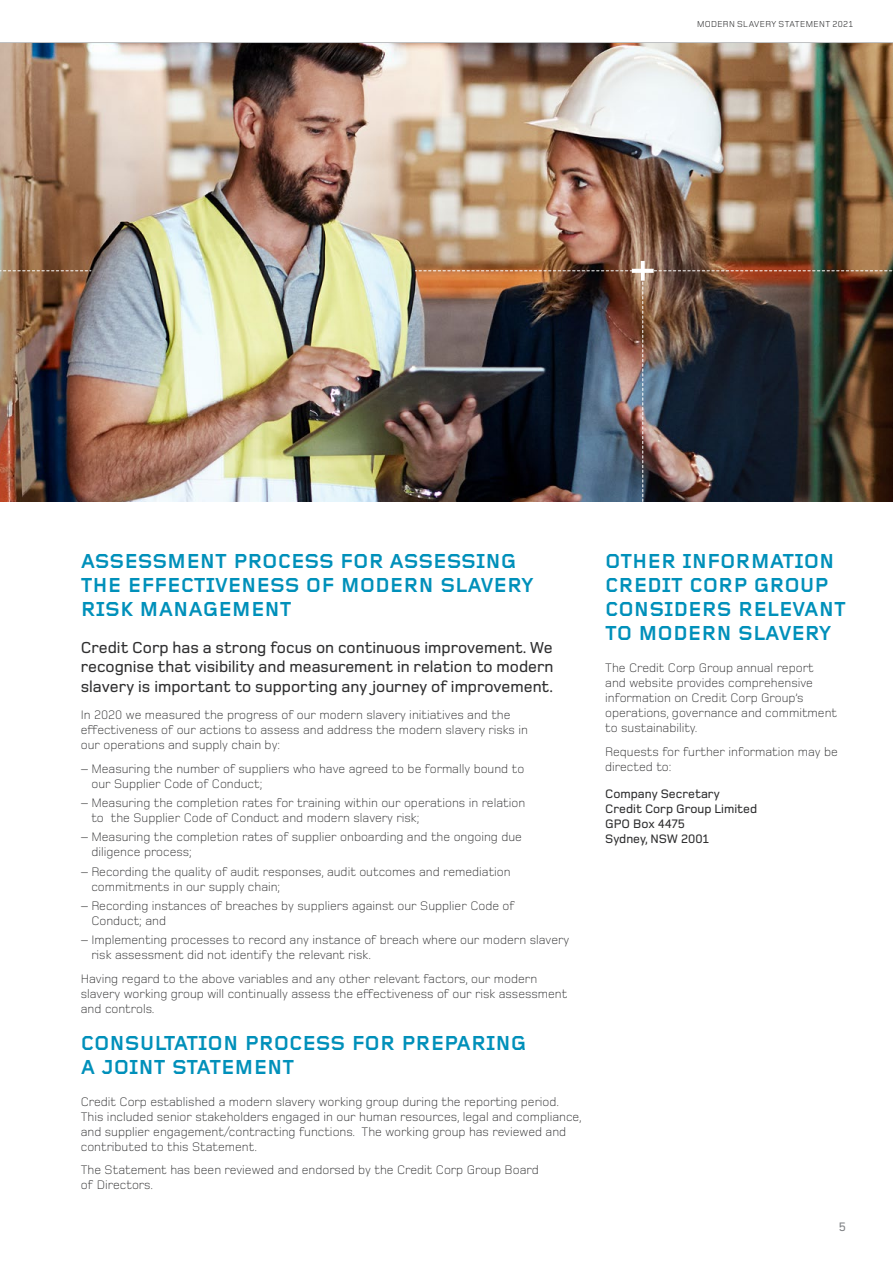
<style>
.page{position:relative;width:893px;height:1263px;background:#fff}
.page>*{position:absolute;margin:0;border:0;box-sizing:border-box;transform-origin:0 0}
.t1{font:700 21px/24px "Foundry Gridnik";color:#0090ba}
.t2{font:500 16.5px/19.5px "Foundry Monoline OT3";color:#2e2e2f;text-align:justify}
.t3{font:300 12.75px/15px "Foundry Monoline OT3";color:#2e2e2f}
.t4{font:500 12.75px/15px "Foundry Monoline OT3";color:#2e2e2f}
.t5{font:500 12.75px "Foundry Monoline OT3";color:#808285}
.t6{font:9px "Foundry Monoline OT3";letter-spacing:.03em;color:#2e2e2f}
.s1{font-size:13.5px}
</style>
<div class="page">
<img style="left:0;top:43px;width:893px;height:459px">
<hr style="left:0;top:42px;width:893px;height:1px;background:#c0c2c4">
<svg style="left:0;top:270px;width:91px;height:1px"></svg>
<img style="left:415px;top:261px;width:478px;height:240px">
<p class="t6" style="left:697px;top:18px;width:157px">MODERN SLAVERY STATEMENT 2021</p>
<h1 class="t1" style="left:81px;top:550px;width:454px">ASSESSMENT PROCESS FOR ASSESSING<br>THE EFFECTIVENESS OF MODERN SLAVERY<br>RISK MANAGEMENT</h1>
<p class="t2" style="left:81px;top:636px;width:474px">Credit Corp has a strong focus on continuous improvement. We recognise that visibility and measurement in relation to modern slavery is important to supporting any journey of improvement.</p>
<p class="t3" style="left:81px;top:707px;width:449px">In 2020 we measured the progress of our modern slavery initiatives and the effectiveness of our actions to assess and address the modern slavery risks in our operations and supply chain by:</p>
<p class="t3" style="left:91px;top:760px;width:434px;text-indent:-11px"><span class="s1">–</span> Measuring the number of suppliers who have agreed to be formally bound to our Supplier Code of Conduct;</p>
<p class="t3" style="left:91px;top:794px;width:435px;text-indent:-11px"><span class="s1">–</span> Measuring the completion rates for training within our operations in relation to the Supplier Code of Conduct and modern slavery risk;</p>
<p class="t3" style="left:91px;top:829px;width:432px;text-indent:-11px"><span class="s1">–</span> Measuring the completion rates of supplier onboarding and the ongoing due diligence process;</p>
<p class="t3" style="left:91px;top:863px;width:421px;text-indent:-11px"><span class="s1">–</span> Recording the quality of audit responses, audit outcomes and remediation commitments in our supply chain;</p>
<p class="t3" style="left:91px;top:897px;width:425px;text-indent:-11px"><span class="s1">–</span> Recording instances of breaches by suppliers against our Supplier Code of<br>Conduct; and</p>
<p class="t3" style="left:91px;top:931px;width:479px;text-indent:-11px"><span class="s1">–</span> Implementing processes to record any instance of breach where our modern slavery risk assessment did not identify the relevant risk.</p>
<p class="t3" style="left:81px;top:970px;width:488px">Having regard to the above variables and any other relevant factors, our modern slavery working group will continually assess the effectiveness of our risk assessment and controls.</p>
<h1 class="t1" style="left:81px;top:1032px;width:447px">CONSULTATION PROCESS FOR PREPARING<br>A JOINT STATEMENT</h1>
<p class="t3" style="left:81px;top:1093px;width:503px">Credit Corp established a modern slavery working group during the reporting period.<br>This included senior stakeholders engaged in our human resources, legal and compliance, and supplier engagement/contracting functions. The working group has reviewed and contributed to this Statement.</p>
<p class="t3" style="left:81px;top:1161px;width:459px">The Statement has been reviewed and endorsed by the Credit Corp Group Board of Directors.</p>
<h1 class="t1" style="left:605px;top:550px;width:242px">OTHER INFORMATION<br>CREDIT CORP GROUP<br>CONSIDERS RELEVANT<br>TO MODERN SLAVERY</h1>
<p class="t3" style="left:605px;top:659px;width:233px">The Credit Corp Group annual report and website provides comprehensive information on Credit Corp Group’s operations, governance and commitment to sustainability.</p>
<p class="t3" style="left:605px;top:743px;width:234px">Requests for further information may be directed to:</p>
<p class="t4" style="left:605px;top:786px;width:153px">Company Secretary<br>Credit Corp Group Limited<br>GPO Box 4475<br>Sydney, NSW 2001</p>
<p class="t5" style="left:839px;top:1218px;width:9px">5</p>
</div>
